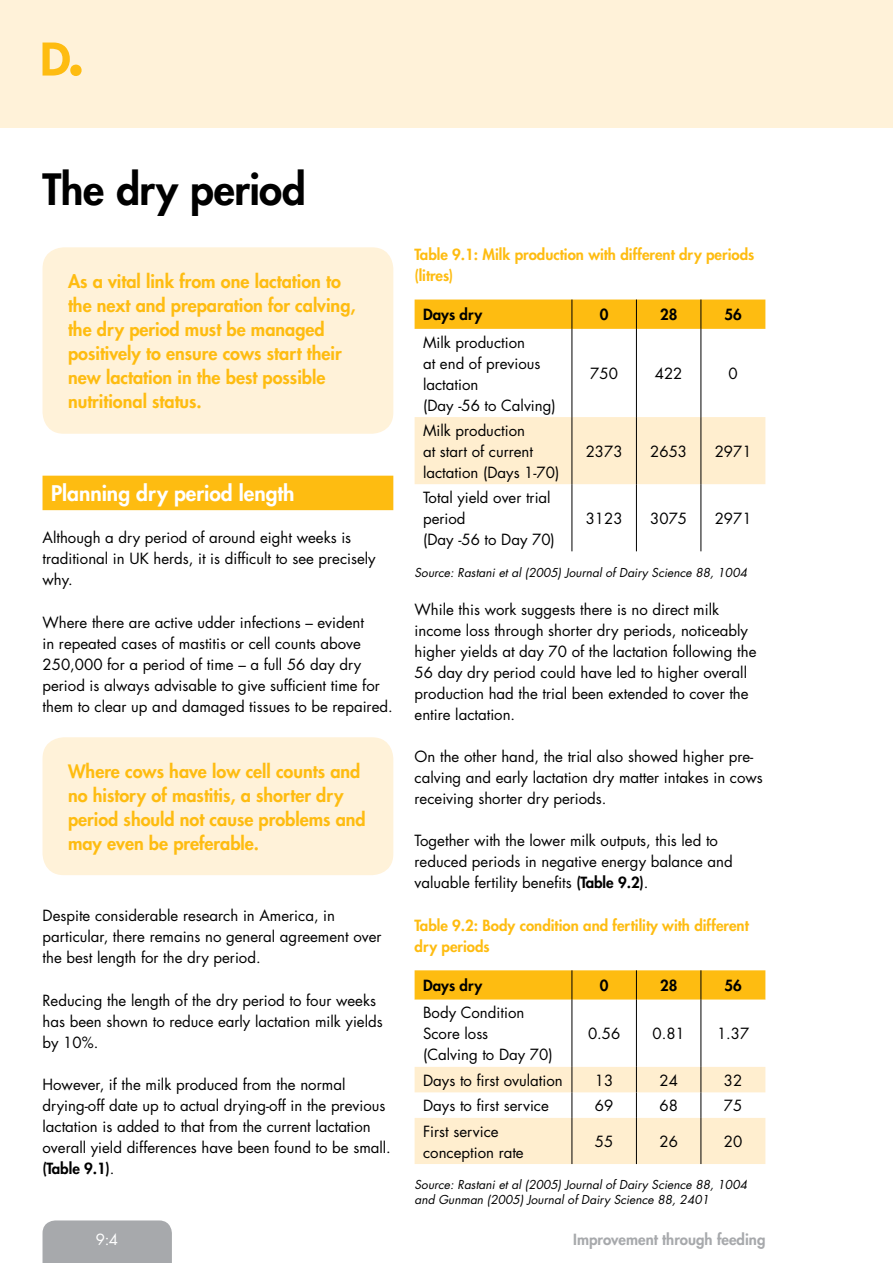
<style>
.page{position:relative;width:893px;height:1263px;background:#fff}
.page>*{position:absolute;margin:0;border:0;box-sizing:border-box;transform-origin:0 0}
.t1{font:800 42px "Futura Std";letter-spacing:-.01em;color:#000}
.t2{font:800 21px "Futura Std";color:#fff}
.t3{font:800 18px/24px "Futura Std";color:#febc11}
.t4{font:15px/21px "Futura Std";color:#000}
.t5{font:800 15px/21px "Futura Std";color:#febc11}
.t6{font:800 15px "Futura Std";color:#a7a9ac}
.t7{font:800 15px "Futura Std";color:#000}
.t8{font:15px "Futura Std";color:#fff}
.t9{font:italic 12px/14.4px "Futura Std";color:#000}
.s1{font-weight:800}
</style>
<div class="page">
<div style="left:0;top:0;width:893px;height:128px;background:#fff2d9"></div>
<svg style="left:43px;top:43px;width:27px;height:33px"></svg>
<div style="left:70px;top:65px;width:12px;height:11px;background:#febc11;border-radius:50%"></div>
<div style="left:43px;top:1220px;width:129px;height:43px;background:#a7a9ac"></div>
<div style="left:43px;top:476px;width:350px;height:34px;background:#febc11"></div>
<div style="left:43px;top:247px;width:350px;height:187px;background:#fff2d9;border-radius:21px"></div>
<div style="left:43px;top:737px;width:350px;height:138px;background:#fff2d9;border-radius:21px"></div>
<svg style="left:571px;top:329px;width:131px;height:222px"></svg>
<div style="left:415px;top:417px;width:350px;height:67px;background:#ffeecf"></div>
<div style="left:415px;top:300px;width:350px;height:29px;background:#febc11"></div>
<hr style="left:572px;top:329px;width:1px;height:88px;background:#000">
<hr style="left:636px;top:329px;width:1px;height:88px;background:#000">
<hr style="left:700px;top:329px;width:1px;height:88px;background:#000">
<hr style="left:572px;top:417px;width:1px;height:67px;background:#000">
<hr style="left:636px;top:417px;width:1px;height:67px;background:#000">
<hr style="left:700px;top:417px;width:1px;height:67px;background:#000">
<hr style="left:572px;top:484px;width:1px;height:67px;background:#000">
<hr style="left:636px;top:484px;width:1px;height:67px;background:#000">
<hr style="left:700px;top:484px;width:1px;height:67px;background:#000">
<svg style="left:415px;top:970px;width:350px;height:194px"></svg>
<hr style="left:572px;top:1118px;width:1px;height:46px;background:#000">
<hr style="left:636px;top:1118px;width:1px;height:46px;background:#000">
<hr style="left:700px;top:1118px;width:1px;height:46px;background:#000">
<h1 class="t1" style="left:43px;top:163px;width:265px">The dry period</h1>
<p class="t3" style="left:68px;top:269px;width:289px">As a vital link from one lactation to the next and preparation for calving, the dry period must be managed positively to ensure cows start their new lactation in the best possible nutritional status.</p>
<h2 class="t2" style="left:51px;top:480px;width:245px">Planning dry period length</h2>
<p class="t4" style="left:43px;top:528px;width:335px">Although a dry period of around eight weeks is traditional in UK herds, it is difficult to see precisely why.</p>
<p class="t4" style="left:43px;top:612px;width:352px">Where there are active udder infections – evident<br>in repeated cases of mastitis or cell counts above 250,000 for a period of time – a full 56 day dry period is always advisable to give sufficient time for them to clear up and damaged tissues to be repaired.</p>
<p class="t3" style="left:68px;top:759px;width:299px">Where cows have low cell counts and no history of mastitis, a shorter dry period should not cause problems and may even be preferable.</p>
<p class="t4" style="left:43px;top:905px;width:341px">Despite considerable research in America, in particular, there remains no general agreement over the best length for the dry period.</p>
<p class="t4" style="left:43px;top:990px;width:342px">Reducing the length of the dry period to four weeks has been shown to reduce early lactation milk yields by 10%.</p>
<p class="t4" style="left:43px;top:1074px;width:350px">However, if the milk produced from the normal drying-off date up to actual drying-off in the previous lactation is added to that from the current lactation overall yield differences have been found to be small. <span class="s1">(Table 9.1)</span>.</p>
<p class="t5" style="left:415px;top:244px;width:341px">Table 9.1: Milk production with different dry periods (litres)</p>
<p class="t7" style="left:423px;top:305px;width:61px">Days dry</p>
<p class="t7" style="left:600px;top:305px;width:10px">0</p>
<p class="t7" style="left:660px;top:305px;width:19px">28</p>
<p class="t7" style="left:724px;top:305px;width:19px">56</p>
<p class="t4" style="left:423px;top:332px;width:134px">Milk production<br>at end of previous lactation<br>(Day -56 to Calving)</p>
<p class="t4" style="left:590px;top:363px;width:29px">750</p>
<p class="t4" style="left:655px;top:363px;width:29px">422</p>
<p class="t4" style="left:728px;top:363px;width:11px">0</p>
<p class="t4" style="left:423px;top:420px;width:138px">Milk production<br>at start of current lactation (Days 1-70)</p>
<p class="t4" style="left:423px;top:487px;width:133px">Total yield over trial period<br>(Day -56 to Day 70)</p>
<p class="t4" style="left:586px;top:441px;width:38px">2373</p>
<p class="t4" style="left:650px;top:441px;width:38px">2653</p>
<p class="t4" style="left:715px;top:441px;width:38px">2971</p>
<p class="t4" style="left:586px;top:508px;width:38px">3123</p>
<p class="t4" style="left:650px;top:508px;width:38px">3075</p>
<p class="t4" style="left:715px;top:508px;width:38px">2971</p>
<p class="t9" style="left:415px;top:565px;width:334px">Source: Rastani et al (2005) Journal of Dairy Science 88, 1004</p>
<p class="t4" style="left:415px;top:599px;width:343px">While this work suggests there is no direct milk income loss through shorter dry periods, noticeably higher yields at day 70 of the lactation following the 56 day dry period could have led to higher overall production had the trial been extended to cover the entire lactation.</p>
<p class="t4" style="left:415px;top:746px;width:350px">On the other hand, the trial also showed higher pre&shy;calving and early lactation dry matter intakes in cows receiving shorter dry periods.</p>
<p class="t4" style="left:415px;top:830px;width:320px">Together with the lower milk outputs, this led to reduced periods in negative energy balance and valuable fertility benefits <span class="s1">(Table 9.2)</span>.</p>
<p class="t5" style="left:415px;top:914px;width:336px">Table 9.2: Body condition and fertility with different dry periods</p>
<p class="t7" style="left:423px;top:976px;width:61px">Days dry</p>
<p class="t7" style="left:600px;top:976px;width:10px">0</p>
<p class="t7" style="left:660px;top:976px;width:19px">28</p>
<p class="t7" style="left:724px;top:976px;width:19px">56</p>
<p class="t4" style="left:423px;top:1003px;width:131px">Body Condition<br>Score loss<br>(Calving to Day 70)</p>
<p class="t4" style="left:588px;top:1024px;width:34px">0.56</p>
<p class="t4" style="left:652px;top:1024px;width:34px">0.81</p>
<p class="t4" style="left:717px;top:1024px;width:34px">1.37</p>
<p class="t4" style="left:423px;top:1070px;width:141px">Days to first ovulation</p>
<p class="t4" style="left:595px;top:1070px;width:20px">13</p>
<p class="t4" style="left:659px;top:1070px;width:20px">24</p>
<p class="t4" style="left:724px;top:1070px;width:20px">32</p>
<p class="t4" style="left:423px;top:1095px;width:127px">Days to first service</p>
<p class="t4" style="left:595px;top:1095px;width:20px">69</p>
<p class="t4" style="left:659px;top:1095px;width:20px">68</p>
<p class="t4" style="left:724px;top:1095px;width:20px">75</p>
<p class="t4" style="left:423px;top:1121px;width:102px">First service conception rate</p>
<p class="t4" style="left:595px;top:1131px;width:20px">55</p>
<p class="t4" style="left:659px;top:1131px;width:20px">26</p>
<p class="t4" style="left:724px;top:1131px;width:20px">20</p>
<p class="t9" style="left:415px;top:1178px;width:334px">Source: Rastani et al (2005) Journal of Dairy Science 88, 1004 and Gunman (2005) Journal of Dairy Science 88, 2401</p>
<p class="t8" style="left:96px;top:1229px;width:24px">9:4</p>
<p class="t6" style="left:573px;top:1229px;width:194px">Improvement through feeding</p>
</div>
